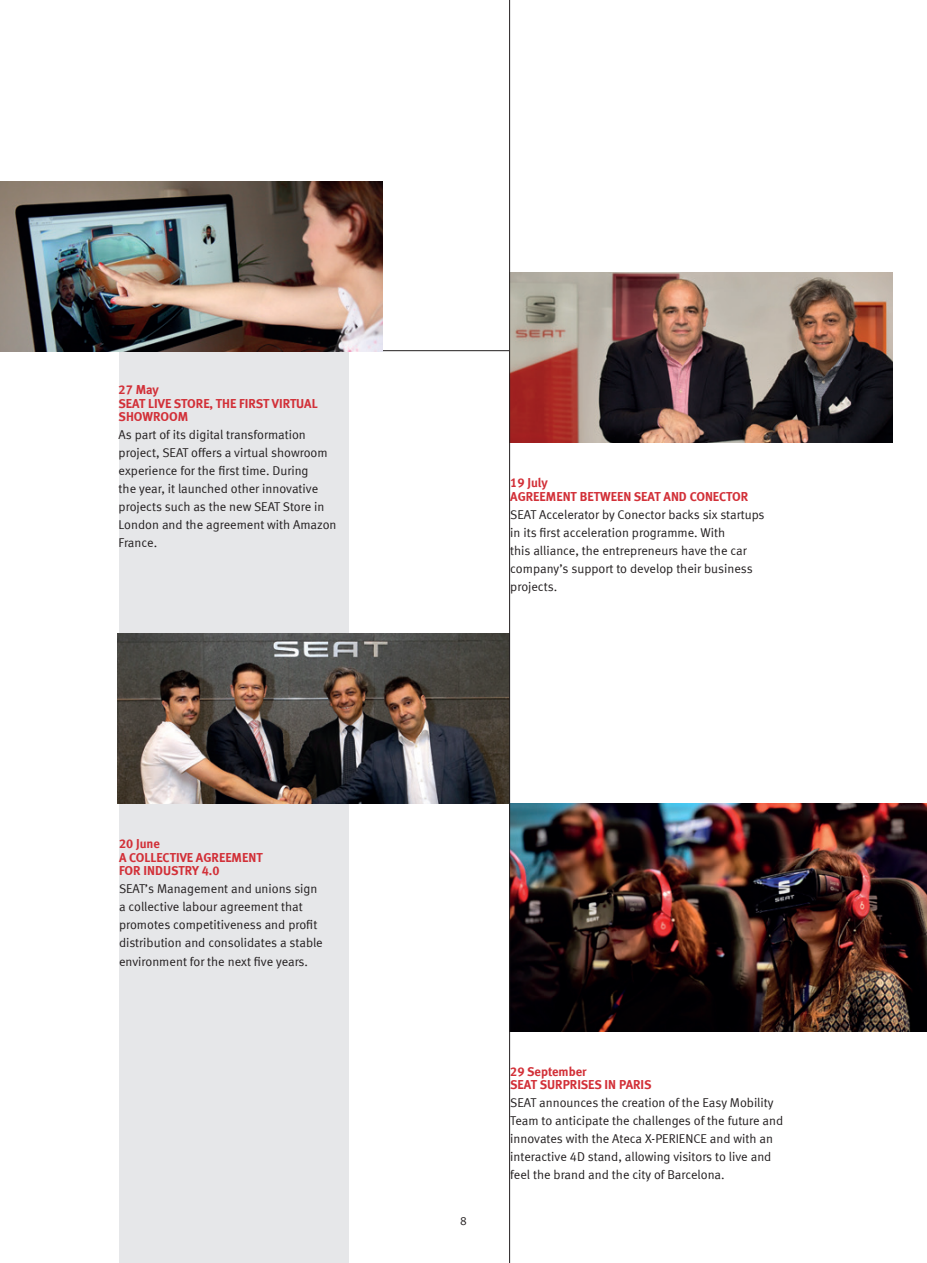
<style>
.page{position:relative;width:927px;height:1263px;background:#fff}
.page>*{position:absolute;margin:0;border:0;box-sizing:border-box;transform-origin:0 0}
.t1{font:12.75px/18px "Seat Meta Normal";color:#231f20}
.t2{font:700 12.75px/13.5px "Seat Meta";color:#d23038}
.t3{font:12px "Seat Meta Normal";color:#231f20}
</style>
<div class="page">
<div style="left:119px;top:350px;width:229px;height:913px;background:#e6e7e9"></div>
<hr style="left:0;top:350px;width:510px;height:1px;background:#231f20">
<img style="left:0;top:181px;width:383px;height:170px">
<img style="left:118px;top:634px;width:391px;height:170px">
<img style="left:510px;top:803px;width:417px;height:228px">
<img style="left:510px;top:272px;width:383px;height:170px">
<hr style="left:509px;top:0;width:1px;height:1263px;background:#231f20">
<p class="t2" style="left:119px;top:383px;width:201px">27 May<br>SEAT LIVE STORE, THE FIRST VIRTUAL<br>SHOWROOM</p>
<p class="t1" style="left:119px;top:426px;width:219px">As part of its digital transformation project, SEAT offers a virtual showroom experience for the first time. During<br>the year, it launched other innovative projects such as the new SEAT Store in London and the agreement with Amazon France.</p>
<p class="t2" style="left:119px;top:837px;width:145px">20 June<br>A COLLECTIVE AGREEMENT<br>FOR INDUSTRY 4.0</p>
<p class="t1" style="left:119px;top:880px;width:205px">SEAT’s Management and unions sign a collective labour agreement that promotes competitiveness and profit distribution and consolidates a stable environment for the next five years.</p>
<p class="t2" style="left:510px;top:476px;width:240px">19 July<br>AGREEMENT BETWEEN SEAT AND CONECTOR</p>
<p class="t1" style="left:510px;top:505px;width:256px">SEAT Accelerator by Conector backs six startups in its first acceleration programme. With<br>this alliance, the entrepreneurs have the car company’s support to develop their business projects.</p>
<p class="t3" style="left:460px;top:1214px;width:8px">8</p>
<p class="t2" style="left:510px;top:1064px;width:143px">29 September<br>SEAT SURPRISES IN PARIS</p>
<p class="t1" style="left:510px;top:1094px;width:275px">SEAT announces the creation of the Easy Mobility Team to anticipate the challenges of the future and innovates with the Ateca X-PERIENCE and with an interactive 4D stand, allowing visitors to live and feel the brand and the city of Barcelona.</p>
</div>
